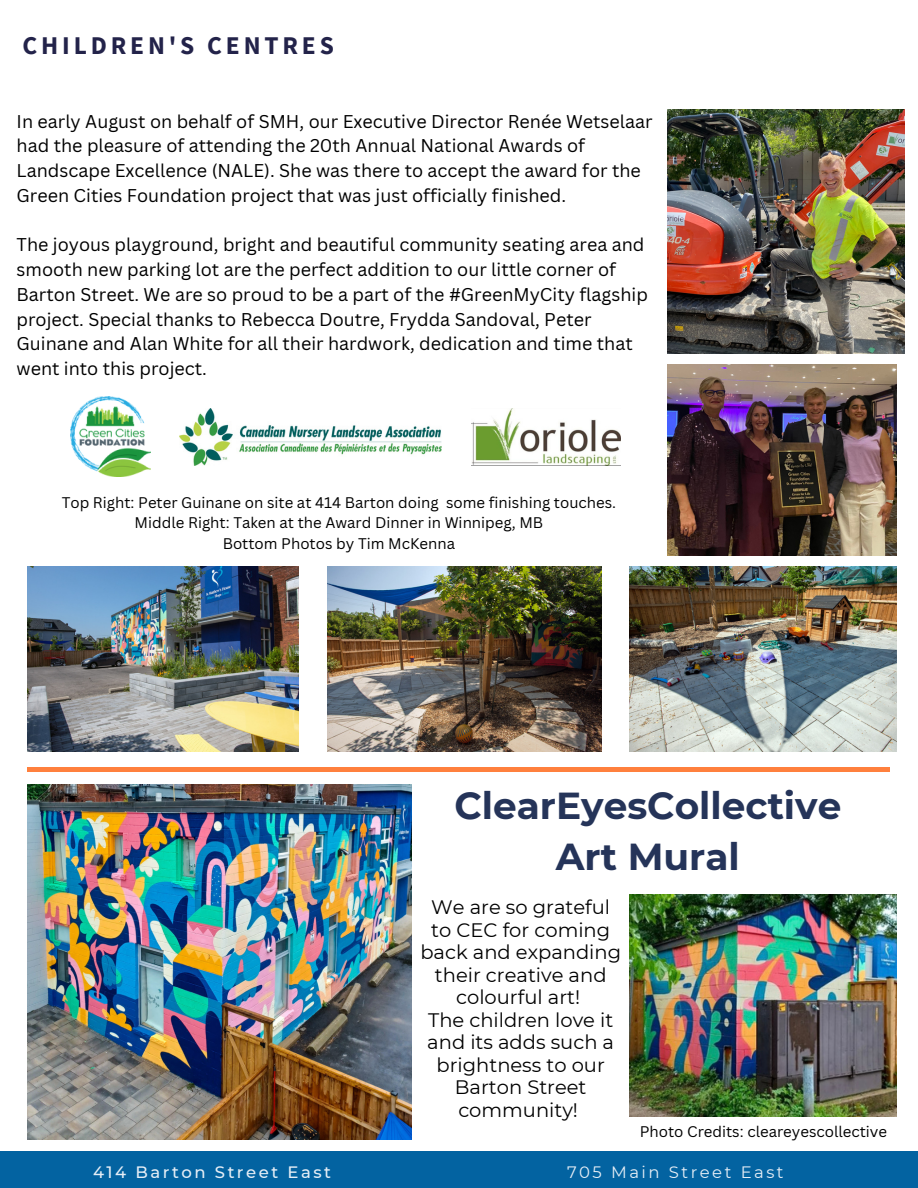
<style>
.page{position:relative;width:918px;height:1188px;background:#fff}
.page>*{position:absolute;margin:0;border:0;box-sizing:border-box;transform-origin:0 0}
.t1{font:700 37.5px "Montserrat";color:#253459}
.t2{font:700 25.5px "Source Sans Pro";letter-spacing:.15em;color:#23234a}
.t3{font:19.5px/22.5px "Montserrat";color:#000;text-align:center}
.t4{font:18px/24.8px "Canva Sans";color:#000}
.t5{font:500 16.5px "Montserrat";letter-spacing:.15em;color:#e6eef6}
.t6{font:16.5px "Montserrat";letter-spacing:.15em;color:#e6eef6}
.t7{font:15px "Canva Sans";color:#000}
</style>
<div class="page">
<hr style="left:27px;top:767px;width:863px;height:4px;background:#ff803d">
<div style="left:0;top:1151px;width:918px;height:37px;background:#0363a1"></div>
<img style="left:27px;top:784px;width:384px;height:356px">
<img style="left:630px;top:895px;width:267px;height:221px">
<img style="left:328px;top:566px;width:273px;height:186px">
<img style="left:630px;top:566px;width:267px;height:186px">
<img style="left:27px;top:566px;width:272px;height:186px">
<img style="left:667px;top:110px;width:238px;height:244px">
<img style="left:667px;top:364px;width:230px;height:192px">
<img style="left:70px;top:397px;width:80px;height:80px">
<img style="left:180px;top:408px;width:262px;height:58px">
<img style="left:471px;top:408px;width:150px;height:58px">
<p class="t2" style="left:23px;top:29px;width:313px">CHILDREN'S CENTRES</p>
<p class="t4" style="left:17px;top:108px;width:638px">In early August on behalf of SMH, our Executive Director Renée Wetselaar had the pleasure of attending the 20th Annual National Awards of Landscape Excellence (NALE). She was there to accept the award for the Green Cities Foundation project that was just officially finished.</p>
<p class="t4" style="left:17px;top:232px;width:633px">The joyous playground, bright and beautiful community seating area and smooth new parking lot are the perfect addition to our little corner of Barton Street. We are so proud to be a part of the #GreenMyCity flagship project. Special thanks to Rebecca Doutre, Frydda Sandoval, Peter Guinane and Alan White for all their hardwork, dedication and time that went into this project.</p>
<p class="t7" style="left:62px;top:492px;width:556px">Top Right: Peter Guinane on site at 414 Barton doing some finishing touches.</p>
<p class="t7" style="left:135px;top:512px;width:410px">Middle Right: Taken at the Award Dinner in Winnipeg, MB</p>
<p class="t7" style="left:223px;top:533px;width:234px">Bottom Photos by Tim McKenna</p>
<p class="t1" style="left:454px;top:782px;width:388px">ClearEyesCollective</p>
<p class="t1" style="left:556px;top:834px;width:185px">Art Mural</p>
<p class="t3" style="left:420px;top:896px;width:202px">We are so grateful to CEC for coming back and expanding their creative and colourful art!</p>
<p class="t3" style="left:427px;top:1008px;width:188px">The children love it and its adds such a brightness to our<br>Barton Street community!</p>
<p class="t5" style="left:93px;top:1162px;width:239px">414 Barton Street East</p>
<p class="t7" style="left:640px;top:1121px;width:249px">Photo Credits: cleareyescollective</p>
<p class="t6" style="left:567px;top:1162px;width:218px">705 Main Street East</p>
</div>
